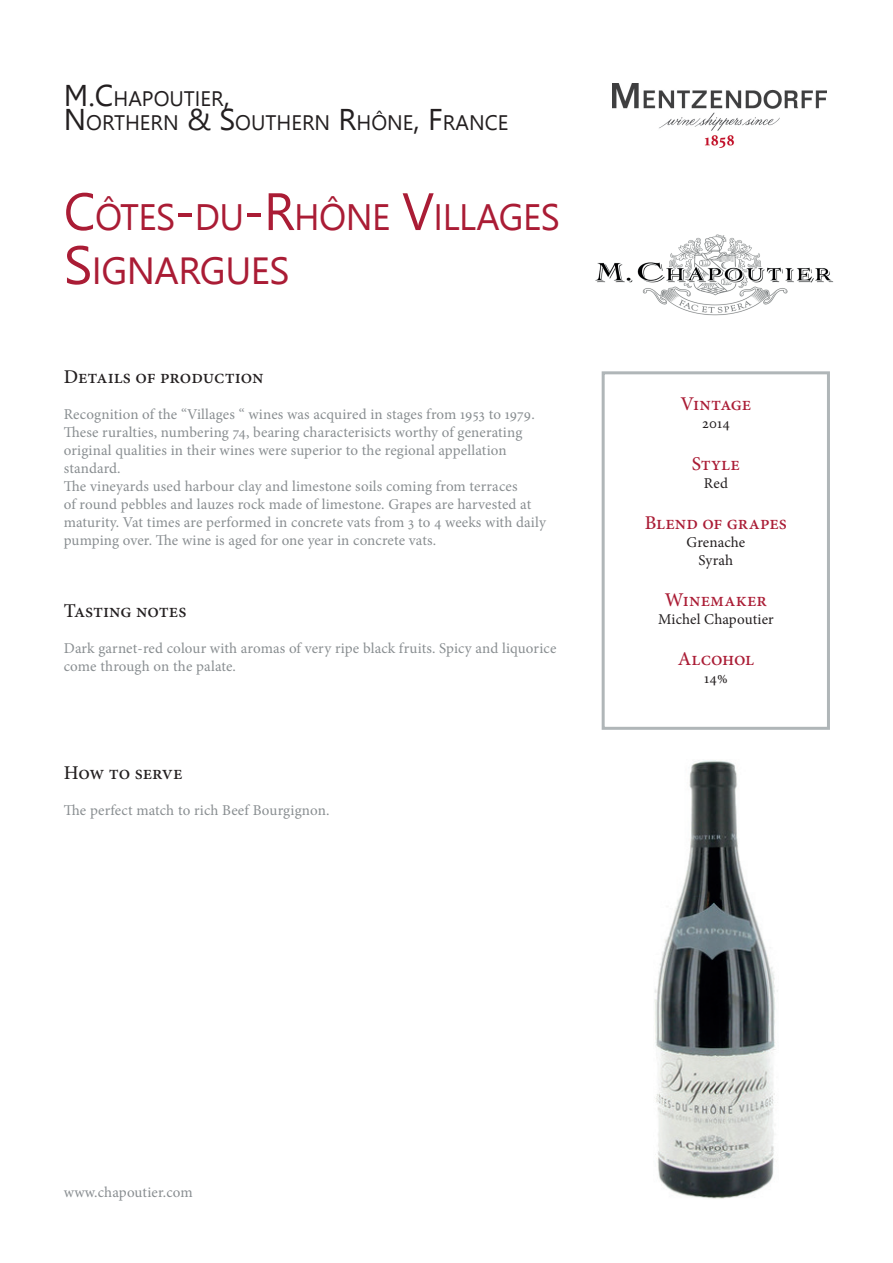
<style>
.page{position:relative;width:893px;height:1263px;background:#fff}
.page>*{position:absolute;margin:0;border:0;box-sizing:border-box;transform-origin:0 0}
.t1{font:37.8px "Leelawadee";letter-spacing:-.015em;color:#aa1c35}
.t2{font:36.75px "Leelawadee";letter-spacing:-.015em;color:#aa1c35}
.t3{font:21px/24px "Leelawadee";color:#231f20}
.t4{font:500 19.5px "Minion Pro";letter-spacing:-.005em;color:#231f20}
.t5{font:500 19.5px "Minion Pro";color:#aa1c35}
.t6{font:500 19.5px "Minion Pro";letter-spacing:-.025em;color:#aa1c35}
.t7{font:15px/18px "Minion Pro";letter-spacing:.01em;color:#898e91}
.t8{font:15px/18px "Minion Pro";letter-spacing:.01em;color:#231f20;text-align:center}
.s1{font-size:30px}
.s2{font-size:52.5px}
.s3{font-size:54px}
</style>
<div class="page">
<img style="left:612px;top:84px;width:215px;height:63px">
<div style="left:602px;top:371px;width:228px;height:359px;border:3px solid #b0b6b8"></div>
<img style="left:595px;top:234px;width:239px;height:82px">
<img style="left:654px;top:760px;width:124px;height:439px">
<h3 class="t3" style="left:64px;top:87px;width:446px"><span class="s1">M.C</span>HAPOUTIER<span class="s1">,<br>N</span>ORTHERN <span class="s1">&amp; S</span>OUTHERN <span class="s1">R</span>HÔN E<span class="s1">, F</span>RANCE</h3>
<h2 class="t2" style="left:64px;top:196px;width:498px"><span class="s2">C</span>ÔTES<span class="s2">-</span>DU<span class="s2">-R</span>HÔNE <span class="s2">V</span>ILLAGES</h2>
<h1 class="t1" style="left:64px;top:249px;width:227px"><span class="s3">S</span>IGNARGUES</h1>
<h3 class="t4" style="left:64px;top:364px;width:201px">Details of production</h3>
<p class="t7" style="left:64px;top:405px;width:484px">Recognition of the “Villages “ wines was acquired in stages from 1953 to 1979.<br>These ruralties, numbering 74, bearing characterisicts worthy of generating original qualities in their wines were superior to the regional appellation standard.<br>The vineyards used harbour clay and limestone soils coming from terraces<br>of round pebbles and lauzes rock made of limestone. Grapes are harvested at maturity. Vat times are performed in concrete vats from 3 to 4 weeks with daily pumping over. The wine is aged for one year in concrete vats.</p>
<h3 class="t4" style="left:64px;top:598px;width:124px">Tasting notes</h3>
<p class="t7" style="left:64px;top:639px;width:494px">Dark garnet-red colour with aromas of very ripe black fruits. Spicy and liquorice come through on the palate.</p>
<h3 class="t4" style="left:64px;top:760px;width:120px">How to serve</h3>
<p class="t7" style="left:64px;top:801px;width:267px">The perfect match to rich Beef Bourgignon.</p>
<h3 class="t6" style="left:681px;top:391px;width:72px">Vintage</h3>
<p class="t8" style="left:702px;top:415px;width:29px">2014</p>
<h3 class="t5" style="left:692px;top:450px;width:50px">Style</h3>
<p class="t8" style="left:704px;top:474px;width:26px">Red</p>
<h3 class="t5" style="left:645px;top:509px;width:144px">Blend of grapes</h3>
<p class="t8" style="left:687px;top:533px;width:60px">Grenache<br>Syrah</p>
<h3 class="t5" style="left:665px;top:587px;width:104px">Winemaker</h3>
<p class="t8" style="left:658px;top:610px;width:117px">Michel Chapoutier</p>
<h3 class="t5" style="left:678px;top:646px;width:78px">Alcohol</h3>
<p class="t8" style="left:704px;top:670px;width:25px">14%</p>
<p class="t7" style="left:64px;top:1183px;width:131px">www.chapoutier.com</p>
</div>
